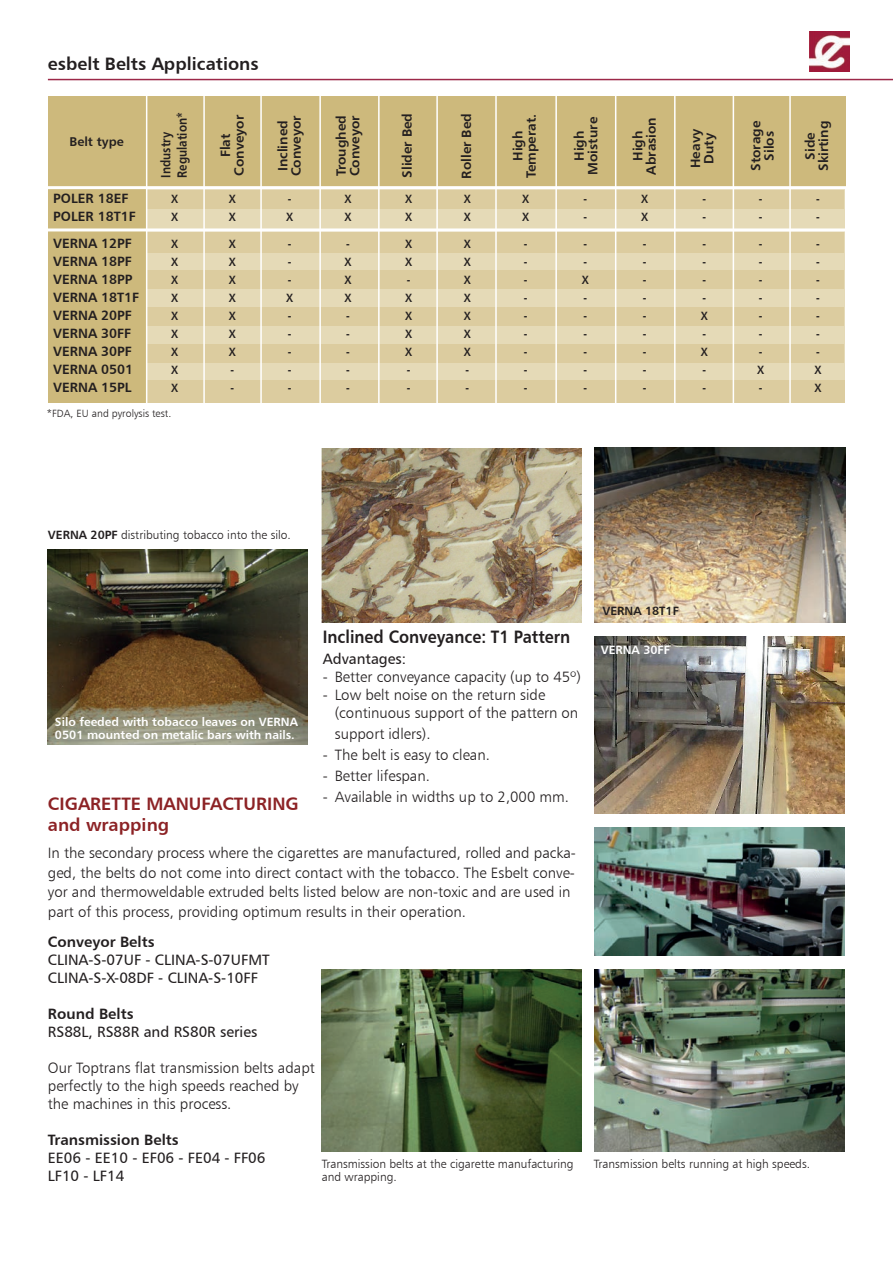
<style>
.page{position:relative;width:893px;height:1263px;background:#fff}
.page>*{position:absolute;margin:0;border:0;box-sizing:border-box;transform-origin:0 0}
.t1{font:18px/21.6px "Humanist 777 BT Bold B";color:#8c2225}
.t2{font:18px "Humanist 777 BT Bold B";color:#231f20;scale:.9 1}
.t3{font:18px "Humanist 777 BT Bold B";color:#231f20}
.t4{font:15px/18px "Humanist 777 BT Light B";color:#231f20}
.t5{font:15px/18px "Humanist 777 BT Roman B";color:#231f20}
.t6{font:15px "Humanist 777 BT Bold B";color:#231f20}
.t7{font:13.5px/13.5px "Humanist 777 BT Bold B";color:#231f20;text-align:center}
.t8{font:13.5px/16.2px "Humanist 777 BT Bold B";color:#231f20;scale:.85 1}
.t9{font:12.75px "Humanist 777 BT Bold B";color:#231f20}
.t10{font:12px/13.5px "Humanist 777 BT Light B";color:#231f20}
.t11{font:12px/18px "Humanist 777 BT Bold B";color:#231f20;scale:.9 1}
.t12{font:12px/13.5px "Humanist 777 BT Bold B";color:#fff}
.t13{font:12px "Humanist 777 BT Bold B";color:#231f20}
.t14{font:10.5px "Humanist 777 BT Light B";color:#231f20}
.s1{font-family:"Humanist 777 BT Bold B"}
</style>
<div class="page">
<div style="left:147px;top:172px;width:698px;height:231px;background:#e5dab7"></div>
<div style="left:147px;top:344px;width:697px;height:18px;background:#dccc9f"></div>
<div style="left:147px;top:307px;width:697px;height:18px;background:#dccc9f"></div>
<div style="left:147px;top:271px;width:697px;height:18px;background:#dccc9f"></div>
<div style="left:147px;top:233px;width:697px;height:20px;background:#dccc9f"></div>
<div style="left:147px;top:380px;width:697px;height:23px;background:#dccc9f"></div>
<div style="left:147px;top:190px;width:697px;height:18px;background:#dccc9f"></div>
<hr style="left:48px;top:79px;width:845px;height:1px;background:#9c2848">
<div style="left:48px;top:96px;width:797px;height:91px;background:#cdb97c"></div>
<div style="left:48px;top:172px;width:98px;height:231px;background:#cdb97c"></div>
<hr style="left:40px;top:186px;width:809px;height:3px;background:#fff">
<hr style="left:733px;top:95px;width:1px;height:310px;background:#fff">
<hr style="left:674px;top:94px;width:2px;height:313px;background:#fff">
<hr style="left:495px;top:93px;width:2px;height:312px;background:#fff">
<hr style="left:436px;top:95px;width:2px;height:311px;background:#fff">
<hr style="left:378px;top:93px;width:2px;height:313px;background:#fff">
<hr style="left:146px;top:93px;width:1px;height:315px;background:#fff">
<hr style="left:319px;top:90px;width:2px;height:316px;background:#fff">
<hr style="left:203px;top:90px;width:2px;height:317px;background:#fff">
<hr style="left:260px;top:93px;width:2px;height:313px;background:#fff">
<hr style="left:615px;top:93px;width:1px;height:313px;background:#fff">
<hr style="left:555px;top:96px;width:2px;height:312px;background:#fff">
<hr style="left:789px;top:95px;width:2px;height:312px;background:#fff">
<hr style="left:42px;top:228px;width:809px;height:3px;background:#fff">
<img style="left:48px;top:550px;width:259px;height:194px">
<img style="left:321px;top:448px;width:260px;height:175px">
<img style="left:595px;top:447px;width:251px;height:176px">
<img style="left:322px;top:969px;width:259px;height:182px">
<img style="left:595px;top:636px;width:250px;height:177px">
<img style="left:595px;top:828px;width:250px;height:128px">
<img style="left:595px;top:969px;width:250px;height:182px">
<img style="left:809px;top:31px;width:40px;height:40px">
<p class="t3" style="left:48px;top:52px;width:212px">esbelt Belts Applications</p>
<p class="t9" style="left:70px;top:133px;width:56px">Belt type</p>
<p class="t7" style="left:53px;top:189px;width:84px;line-height:18px;text-align:left">POLER 18EF<br>POLER 18T1F</p>
<p class="t7" style="left:53px;top:234px;width:88px;line-height:18px;text-align:left">VERNA 12PF<br>VERNA 18PF<br>VERNA 18PP<br>VERNA 18T1F<br>VERNA 20PF<br>VERNA 30FF<br>VERNA 30PF<br>VERNA 0501<br>VERNA 15PL</p>
<p class="t8" style="left:158px;top:178px;width:78px;rotate:-90deg">Industry<br>Regulation*</p>
<p class="t7" style="left:218px;top:176px;width:62px;rotate:-90deg">Flat<br>Conveyor</p>
<p class="t11" style="left:171px;top:190px;width:9px">X<br>X</p>
<p class="t11" style="left:171px;top:235px;width:9px;text-align:justify">X X X X X X X X X</p>
<p class="t11" style="left:229px;top:190px;width:9px">X<br>X</p>
<p class="t11" style="left:229px;top:235px;width:9px">X<br>X<br>X<br>X<br>X<br>X<br>X - -</p>
<p class="t14" style="left:47px;top:407px;width:126px">*FDA, EU and pyrolysis test.</p>
<p class="t7" style="left:276px;top:176px;width:62px;rotate:-90deg">Inclined<br>Conveyor</p>
<p class="t7" style="left:334px;top:176px;width:62px;text-align:left;rotate:-90deg">Troughed<br>Conveyor</p>
<p class="t7" style="left:400px;top:178px;width:66px;rotate:-90deg">Slider Bed</p>
<p class="t7" style="left:459px;top:178px;width:67px;rotate:-90deg">Roller Bed</p>
<p class="t7" style="left:511px;top:178px;width:65px;rotate:-90deg">High<br>Temperat.</p>
<p class="t7" style="left:572px;top:175px;width:59px;rotate:-90deg">High<br>Moisture</p>
<p class="t7" style="left:631px;top:175px;width:59px;rotate:-90deg">High<br>Abrasion</p>
<p class="t7" style="left:688px;top:168px;width:40px;text-align:left;rotate:-90deg">Heavy<br>Duty</p>
<p class="t7" style="left:749px;top:171px;width:52px;rotate:-90deg">Storage<br>Silos</p>
<p class="t7" style="left:803px;top:171px;width:52px;rotate:-90deg">Side<br>Skirting</p>
<p class="t11" style="left:286px;top:190px;width:9px">-<br>X</p>
<p class="t11" style="left:286px;top:235px;width:9px">- - -<br>X - - - - -</p>
<p class="t11" style="left:345px;top:190px;width:9px">X<br>X</p>
<p class="t11" style="left:345px;top:235px;width:9px">-<br>X<br>X<br>X - - - - -</p>
<p class="t11" style="left:405px;top:190px;width:9px">X<br>X</p>
<p class="t11" style="left:405px;top:235px;width:9px">X<br>X -<br>X<br>X<br>X<br>X - -</p>
<p class="t11" style="left:464px;top:190px;width:9px">X<br>X</p>
<p class="t11" style="left:464px;top:235px;width:9px">X<br>X<br>X<br>X<br>X<br>X<br>X - -</p>
<p class="t11" style="left:522px;top:190px;width:9px">X<br>X</p>
<p class="t11" style="left:524px;top:235px;width:6px;text-align:justify">- - - - - - - - -</p>
<p class="t11" style="left:583px;top:190px;width:6px">- -</p>
<p class="t11" style="left:582px;top:235px;width:9px">- -<br>X - - - - - -</p>
<p class="t11" style="left:641px;top:190px;width:9px">X<br>X</p>
<p class="t11" style="left:643px;top:235px;width:6px;text-align:justify">- - - - - - - - -</p>
<p class="t11" style="left:702px;top:190px;width:6px">- -</p>
<p class="t11" style="left:701px;top:235px;width:9px">- - - -<br>X -<br>X - -</p>
<p class="t11" style="left:759px;top:190px;width:6px">- -</p>
<p class="t11" style="left:757px;top:235px;width:9px">- - - - - - -<br>X -</p>
<p class="t11" style="left:816px;top:190px;width:6px">- -</p>
<p class="t11" style="left:814px;top:235px;width:9px">- - - - - - -<br>X<br>X</p>
<p class="t10" style="left:48px;top:528px;width:244px"><span class="s1">VERNA 20PF</span> distributing tobacco into the silo.</p>
<p class="t2" style="left:323px;top:625px;width:276px">Inclined Conveyance: T1 Pattern</p>
<p class="t5" style="left:323px;top:649px;width:85px">Advantages:</p>
<p class="t4" style="left:323px;top:667px;width:260px">- Better conveyance capacity (up to 45º)</p>
<p class="t4" style="left:335px;top:685px;width:245px;text-indent:-12px">- Low belt noise on the return side (continuous support of the pattern on</p>
<p class="t4" style="left:335px;top:724px;width:97px">support idlers).</p>
<p class="t4" style="left:323px;top:745px;width:169px">- The belt is easy to clean.</p>
<p class="t4" style="left:323px;top:766px;width:109px">- Better lifespan.</p>
<p class="t4" style="left:323px;top:787px;width:248px">- Available in widths up to 2,000 mm.</p>
<p class="t12" style="left:55px;top:715px;width:244px">Silo feeded with tobacco leaves on VERNA<br>0501 mounted on metalic bars with nails.</p>
<p class="t1" style="left:48px;top:792px;width:252px">CIGARETTE MANUFACTURING and wrapping</p>
<p class="t4" style="left:48px;top:843px;width:530px;line-height:19.5px">In the secondary process where the cigarettes are manufactured, rolled and packa&shy;ged, the belts do not come into direct contact with the tobacco. The Esbelt conve&shy;yor and thermoweldable extruded belts listed below are non-toxic and are used in part of this process, providing optimum results in their operation.</p>
<p class="t6" style="left:48px;top:932px;width:108px">Conveyor Belts</p>
<p class="t5" style="left:48px;top:950px;width:223px">CLINA-S-07UF - CLINA-S-07UFMT<br>CLINA-S-X-08DF - CLINA-S-10FF</p>
<p class="t6" style="left:48px;top:1004px;width:87px">Round Belts</p>
<p class="t5" style="left:48px;top:1022px;width:211px">RS88L, RS88R and RS80R series</p>
<p class="t4" style="left:48px;top:1058px;width:268px">Our Toptrans flat transmission belts adapt perfectly to the high speeds reached by the machines in this process.</p>
<p class="t6" style="left:48px;top:1130px;width:132px">Transmission Belts</p>
<p class="t5" style="left:48px;top:1148px;width:219px">EE06 - EE10 - EF06 - FE04 - FF06<br>LF10 - LF14</p>
<p class="t10" style="left:322px;top:1156px;width:253px">Transmission belts at the cigarette manufacturing and wrapping.</p>
<p class="t13" style="left:602px;top:603px;width:78px">VERNA 18T1F</p>
<p class="t12" style="left:601px;top:643px;width:71px">VERNA 30FF</p>
<p class="t10" style="left:594px;top:1156px;width:218px">Transmission belts running at high speeds.</p>
</div>
